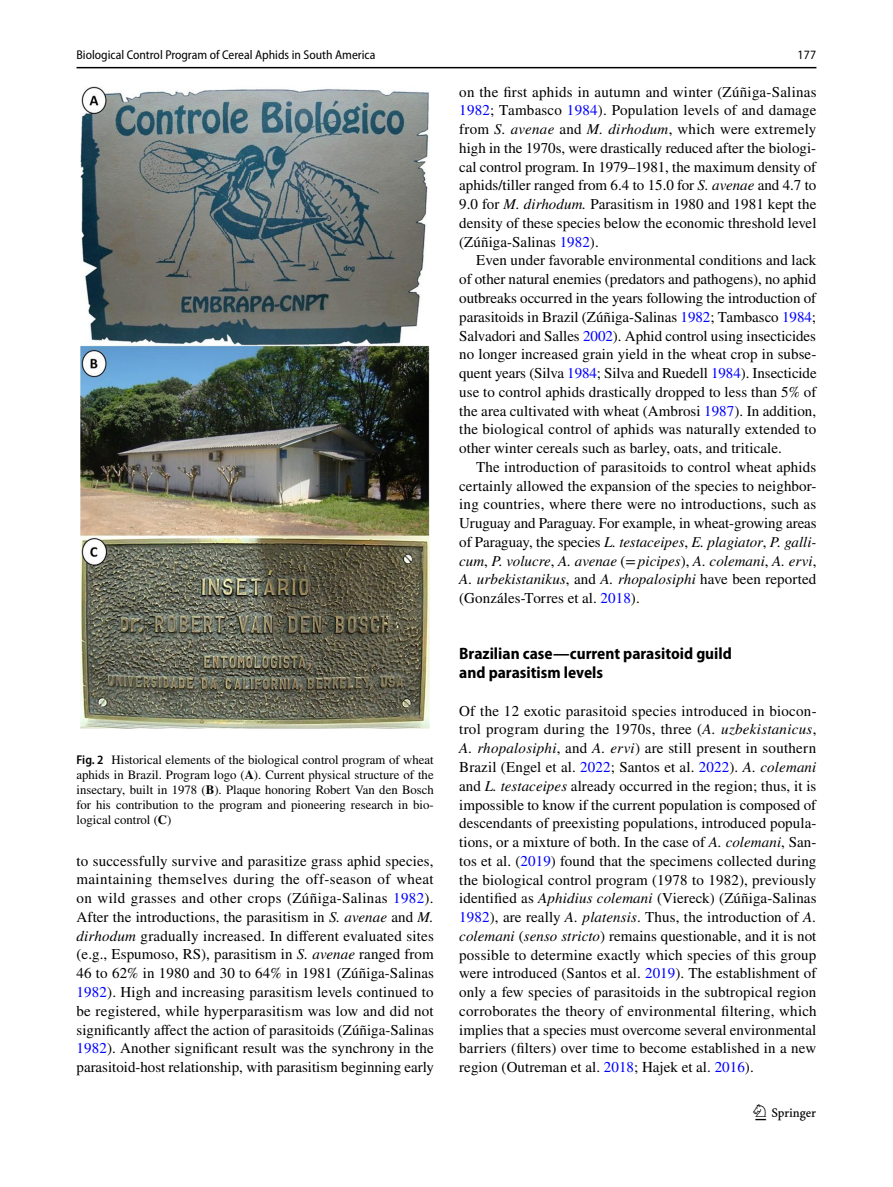
<style>
.page{position:relative;width:893px;height:1187px;background:#fff}
.page>*{position:absolute;margin:0;border:0;box-sizing:border-box;transform-origin:0 0}
.t1{font:22.5px "Springnew Regular 2";color:#000}
.t2{font:700 semi-condensed 16.5px/18.8px "Myriad Pro";color:#000}
.t3{font:15px/18.8px "STIX";letter-spacing:.005em;color:#000;text-align:justify}
.t4{font:12.75px/15px "STIX";color:#000;text-align:justify}
.t5{font:12.75px "Myriad Pro Semi Cn 3";color:#000}
.t6{font:semi-condensed 12.75px "Ywhyfh Myriad Pro";color:#000}
.s1{font-family:"Myriad Pro";font-weight:600;font-stretch:semi-condensed}
.s2{font-weight:700}
.s3{color:#00f}
.s4{font-style:italic}
</style>
<div class="page">
<hr style="left:77px;top:67px;width:739px;height:1px;background:#000">
<img style="left:81px;top:87px;width:348px;height:641px">
<p class="t5" style="left:77px;top:48px;width:300px">Biological Control Program of Cereal Aphids in South America</p>
<p class="t4" style="left:77px;top:752px;width:359px"><span class="s1">Fig. 2</span> Historical elements of the biological control program of wheat aphids in Brazil. Program logo (<span class="s2">A</span>). Current physical structure of the insectary, built in 1978 (<span class="s2">B</span>). Plaque honoring Robert Van den Bosch for his contribution to the program and pioneering research in bio&shy;logical control (<span class="s2">C</span>)</p>
<p class="t3" style="left:77px;top:852px;width:359px">to successfully survive and parasitize grass aphid species, maintaining themselves during the off-season of wheat on wild grasses and other crops (Zúñiga-Salinas <span class="s3">1982</span>).<br>After the introductions, the parasitism in <span class="s4">S. avenae</span> and <span class="s4">M. dirhodum</span> gradually increased. In different evaluated sites (e.g., Espumoso, RS), parasitism in <span class="s4">S. avenae</span> ranged from 46 to 62% in 1980 and 30 to 64% in 1981 (Zúñiga-Salinas <span class="s3">1982</span>). High and increasing parasitism levels continued to be registered, while hyperparasitism was low and did not significantly affect the action of parasitoids (Zúñiga-Salinas <span class="s3">1982</span>). Another significant result was the synchrony in the parasitoid-host relationship, with parasitism beginning early</p>
<p class="t6" style="left:797px;top:50px;width:20px">177</p>
<p class="t3" style="left:459px;top:83px;width:359px">on the first aphids in autumn and winter (Zúñiga-Salinas <span class="s3">1982</span>; Tambasco <span class="s3">1984</span>). Population levels of and damage from <span class="s4">S. avenae</span> and <span class="s4">M. dirhodum</span>, which were extremely high in the 1970s, were drastically reduced after the biologi&shy;cal control program. In 1979–1981, the maximum density of aphids/tiller ranged from 6.4 to 15.0 for <span class="s4">S. avenae</span> and 4.7 to 9.0 for <span class="s4">M. dirhodum.</span> Parasitism in 1980 and 1981 kept the density of these species below the economic threshold level (Zúñiga-Salinas <span class="s3">1982</span>).</p>
<p class="t3" style="left:459px;top:252px;width:359px;text-indent:17px">Even under favorable environmental conditions and lack of other natural enemies (predators and pathogens), no aphid outbreaks occurred in the years following the introduction of parasitoids in Brazil (Zúñiga-Salinas <span class="s3">1982</span>; Tambasco <span class="s3">1984</span>; Salvadori and Salles <span class="s3">2002</span>). Aphid control using insecticides no longer increased grain yield in the wheat crop in subse&shy;quent years (Silva <span class="s3">1984</span>; Silva and Ruedell <span class="s3">1984</span>). Insecticide use to control aphids drastically dropped to less than 5% of the area cultivated with wheat (Ambrosi <span class="s3">1987</span>). In addition, the biological control of aphids was naturally extended to other winter cereals such as barley, oats, and triticale.</p>
<p class="t3" style="left:459px;top:458px;width:359px;text-indent:17px">The introduction of parasitoids to control wheat aphids certainly allowed the expansion of the species to neighbor&shy;ing countries, where there were no introductions, such as Uruguay and Paraguay. For example, in wheat-growing areas of Paraguay, the species <span class="s4">L. testaceipes</span>, <span class="s4">E. plagiator</span>, <span class="s4">P. galli&shy;cum</span>, <span class="s4">P. volucre</span>, <span class="s4">A. avenae</span> (=<span class="s4">picipes</span>), <span class="s4">A. colemani</span>, <span class="s4">A. ervi</span>, <span class="s4">A. urbekistanikus</span>, and <span class="s4">A. rhopalosiphi</span> have been reported (Gonzáles-Torres et al. <span class="s3">2018</span>).</p>
<p class="t2" style="left:459px;top:644px;width:274px">Brazilian case—current parasitoid guild and parasitism levels</p>
<p class="t3" style="left:459px;top:702px;width:359px">Of the 12 exotic parasitoid species introduced in biocon&shy;trol program during the 1970s, three (<span class="s4">A. uzbekistanicus</span>, <span class="s4">A. rhopalosiphi</span>, and <span class="s4">A. ervi</span>) are still present in southern Brazil (Engel et al. <span class="s3">2022</span>; Santos et al. <span class="s3">2022</span>). <span class="s4">A. colemani </span>and <span class="s4">L. testaceipes</span> already occurred in the region; thus, it is impossible to know if the current population is composed of descendants of preexisting populations, introduced popula&shy;tions, or a mixture of both. In the case of <span class="s4">A. colemani</span>, San&shy;tos et al. (<span class="s3">2019</span>) found that the specimens collected during the biological control program (1978 to 1982), previously identified as <span class="s4">Aphidius colemani</span> (Viereck) (Zúñiga-Salinas <span class="s3">1982</span>), are really <span class="s4">A. platensis</span>. Thus, the introduction of <span class="s4">A. colemani</span> (<span class="s4">senso stricto</span>) remains questionable, and it is not possible to determine exactly which species of this group were introduced (Santos et al. <span class="s3">2019</span>). The establishment of only a few species of parasitoids in the subtropical region corroborates the theory of environmental filtering, which implies that a species must overcome several environmental barriers (filters) over time to become established in a new region (Outreman et al. <span class="s3">2018</span>; Hajek et al. <span class="s3">2016</span>).</p>
<h1 class="t1" style="left:755px;top:1104px;width:62px">1 3</h1>
</div>
